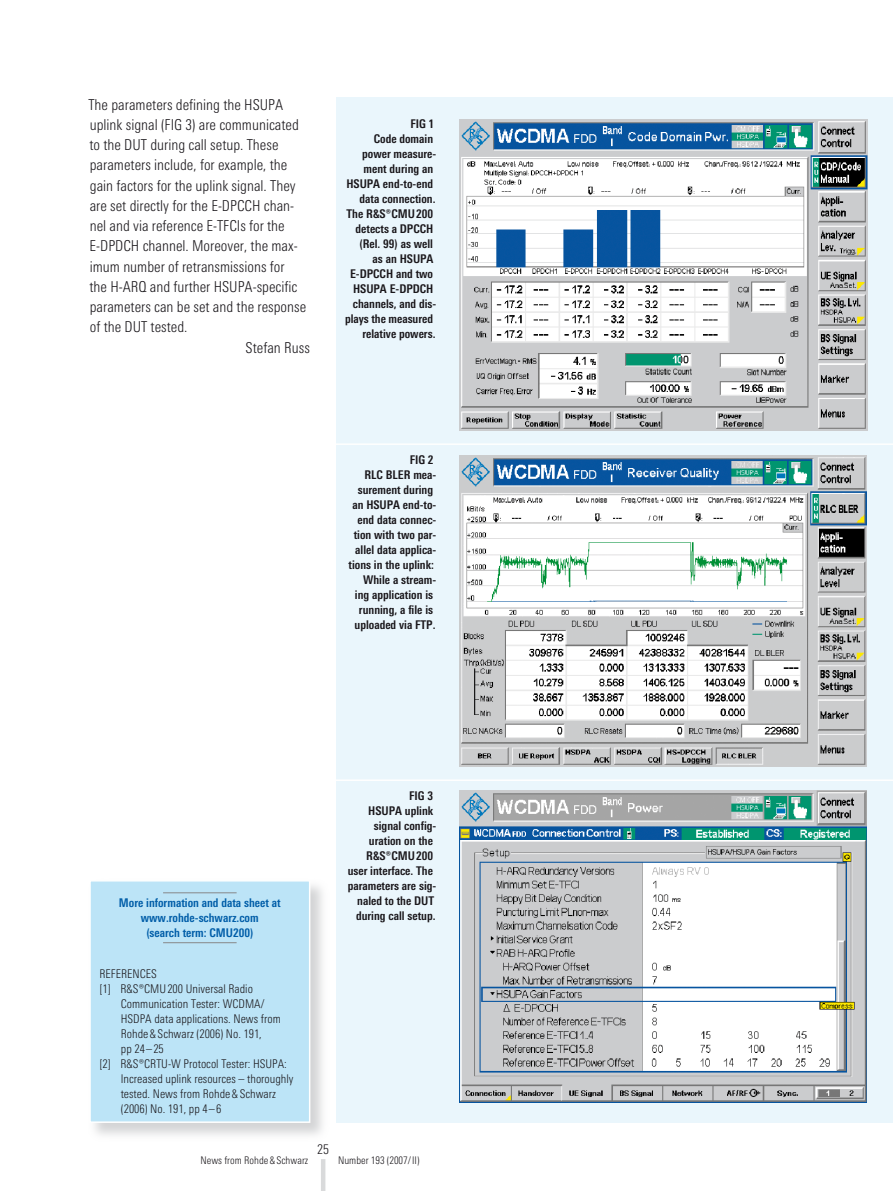
<style>
.page{position:relative;width:893px;height:1191px;background:#fff}
.page>*{position:absolute;margin:0;border:0;box-sizing:border-box;transform-origin:0 0}
._2_Haupttext_10_p{font:300 15px/20.2px "RS Univers Cond";color:#1a171b}
.Autor_10_p{font:300 15px "RS Univers Cond";color:#1a171b}
.t1{font:300 13.5px "RS Univers Cond";color:#1a171b}
._3_BU_rebü_8_p{font:700 12px/15px "RS Univers Cond";color:#1a171b;text-align:right}
._8_p_nummeriert_libü{font:300 12px/15px "RS Univers Cond";color:#1a171b}
.Internetverweis{font:700 12px/15px "RS Univers Cond";color:#005da8;text-align:center}
.t2{font:300 10.5px "RS Univers Cond";color:#1a171b}
</style>
<div class="page">
<div style="left:336px;top:98px;width:557px;height:1025px;background:#eaf6fc"></div>
<hr style="left:336px;top:443px;width:557px;height:2px;background:#fff">
<hr style="left:336px;top:779px;width:557px;height:2px;background:#fff">
<hr style="left:321px;top:1161px;width:4px;height:30px;background:#d9dadb">
<img style="left:459px;top:455px;width:408px;height:311px">
<img style="left:459px;top:791px;width:408px;height:311px">
<img style="left:459px;top:119px;width:408px;height:311px">
<div style="left:88px;top:878px;width:242px;height:264px;background:#c5c6c8;opacity:.75"></div>
<div style="left:90px;top:880px;width:220px;height:242px;background:#bce4f7"></div>
<hr style="left:163px;top:892px;width:74px;height:1px;background:#878889">
<hr style="left:163px;top:942px;width:74px;height:1px;background:#878889">
<div style="left:89px;top:880px;width:221px;height:243px;border:2px solid #fff"></div>
<p class="_2_Haupttext_10_p" style="left:88px;top:94px;width:219px">The parameters defining the HSUPA uplink signal (FIG 3) are communicated to the DUT during call setup. These parameters include, for example, the gain factors for the uplink signal. They are set directly for the E-DPCCH chan&shy;nel and via reference E-TFCIs for the E-DPDCH channel. Moreover, the max&shy;imum number of retransmissions for<br>the H-ARQ and further HSUPA-specific parameters can be set and the response of the DUT tested.</p>
<p class="Autor_10_p" style="left:246px;top:339px;width:66px">Stefan Russ</p>
<p class="_3_BU_rebü_8_p" style="left:345px;top:116px;width:93px">FIG 1<br>Code domain<br>power measure&shy;ment during an<br>HSUPA end-to-end data connection.<br>The R&amp;S®CMU200 detects a DPCCH (Rel. 99) as well<br>as an HSUPA<br>E-DPCCH and two<br>HSUPA E-DPDCH channels, and dis&shy;plays the measured relative powers.</p>
<p class="_3_BU_rebü_8_p" style="left:349px;top:452px;width:89px">FIG 2<br>RLC BLER mea&shy;surement during an HSUPA end-to&shy;end data connec&shy;tion with two par&shy;allel data applica&shy;tions in the uplink:<br>While a stream&shy;ing application is running, a file is uploaded via FTP.</p>
<p class="Internetverweis" style="left:119px;top:895px;width:163px">More information and data sheet at www.rohde-schwarz.com<br>(search term: CMU200)</p>
<p class="_8_p_nummeriert_libü" style="left:99px;top:966px;width:59px">REFERENCES</p>
<p class="_8_p_nummeriert_libü" style="left:121px;top:981px;width:162px;text-indent:-21px">[1] R&amp;S®CMU200 Universal Radio<br>Communication Tester: WCDMA/<br>HSDPA data applications. News from<br>Rohde&amp;Schwarz (2006) No. 191,<br>pp 24–25</p>
<p class="_8_p_nummeriert_libü" style="left:121px;top:1056px;width:174px;text-indent:-21px">[2] R&amp;S®CRTU-W Protocol Tester: HSUPA:<br>Increased uplink resources – thoroughly tested. News from Rohde&amp;Schwarz (2006) No. 191, pp 4–6</p>
<p class="_3_BU_rebü_8_p" style="left:348px;top:787px;width:90px">FIG 3<br>HSUPA uplink signal config&shy;uration on the<br>R&amp;S®CMU200 user interface. The parameters are sig&shy;naled to the DUT during call setup.</p>
<p class="t1" style="left:317px;top:1141px;width:13px">25</p>
<p class="t2" style="left:200px;top:1153px;width:109px">News from Rohde&amp;Schwarz</p>
<p class="t2" style="left:338px;top:1153px;width:83px">Number 193 (2007/II)</p>
</div>
